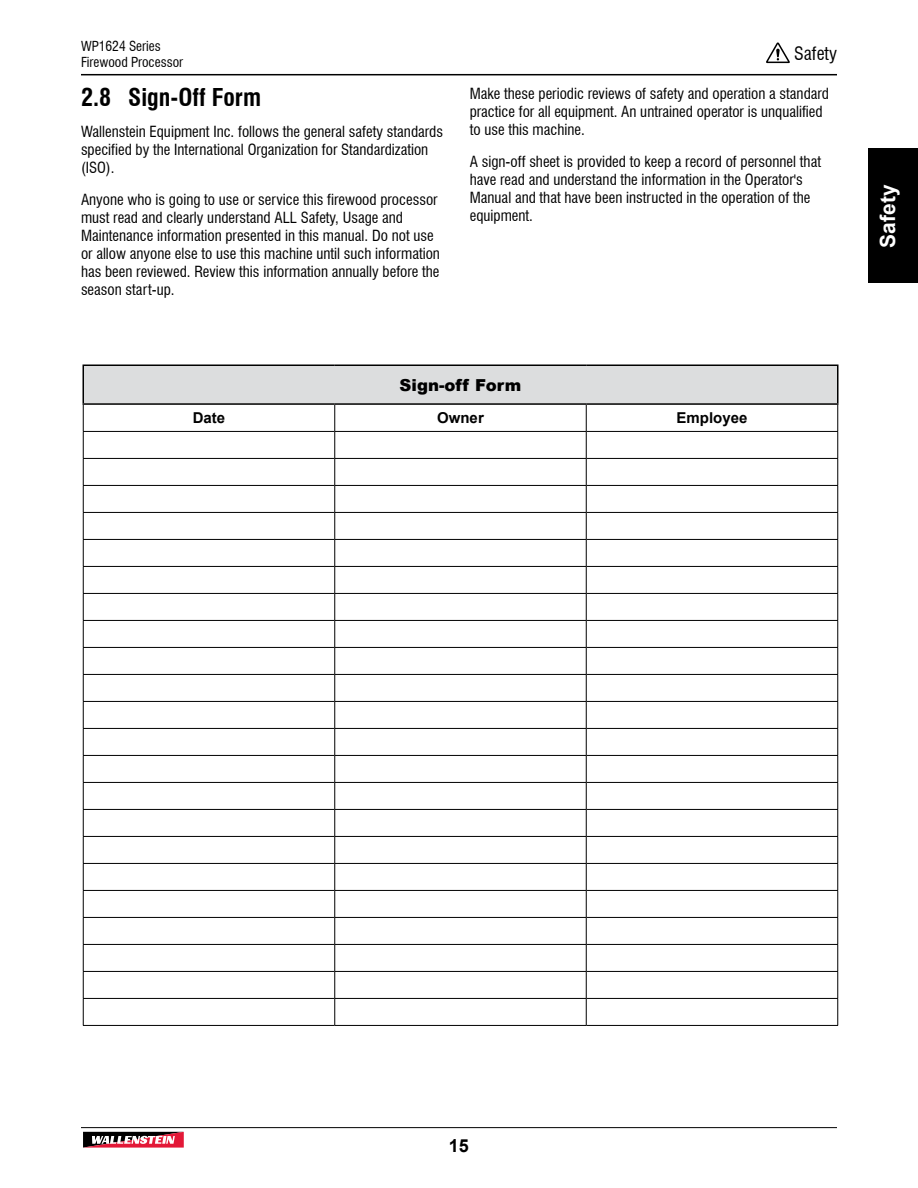
<style>
.page{position:relative;width:918px;height:1188px;background:#fff}
.page>*{position:absolute;margin:0;border:0;box-sizing:border-box;transform-origin:0 0}
.t1{font:700 condensed 24px "Swiss 721 BT";color:#000}
.t2{font:700 21px "Arial";color:#fff}
.t3{font:condensed 18px "Swiss 721 BT";color:#000}
.t4{font:700 18px "Arial";color:#000}
.t5{font:900 16.5px "Arial";color:#000}
.t6{font:condensed 15px/18px "Swiss 721 BT";color:#000}
.t7{font:700 15px "Arial";color:#000}
.t8{font:condensed 13.5px/16.2px "Swiss 721 BT";color:#000}
</style>
<div class="page">
<svg style="left:766px;top:42px;width:24px;height:21px"></svg>
<hr style="left:81px;top:74px;width:756px;height:1px;background:#000">
<hr style="left:81px;top:1127px;width:756px;height:1px;background:#000">
<svg style="left:83px;top:1132px;width:101px;height:16px"></svg>
<div style="left:868px;top:148px;width:50px;height:136px;background:#000"></div>
<div style="left:83px;top:365px;width:755px;height:39px;background:#dcddde"></div>
<hr style="left:83px;top:458px;width:252px;height:1px;background:#000">
<hr style="left:335px;top:458px;width:251px;height:1px;background:#000">
<hr style="left:586px;top:458px;width:252px;height:1px;background:#000">
<hr style="left:83px;top:485px;width:252px;height:1px;background:#000">
<hr style="left:335px;top:485px;width:251px;height:1px;background:#000">
<hr style="left:586px;top:485px;width:252px;height:1px;background:#000">
<hr style="left:83px;top:512px;width:252px;height:1px;background:#000">
<hr style="left:335px;top:512px;width:251px;height:1px;background:#000">
<hr style="left:586px;top:512px;width:252px;height:1px;background:#000">
<hr style="left:83px;top:539px;width:252px;height:1px;background:#000">
<hr style="left:335px;top:539px;width:251px;height:1px;background:#000">
<hr style="left:586px;top:539px;width:252px;height:1px;background:#000">
<hr style="left:83px;top:566px;width:252px;height:1px;background:#000">
<hr style="left:335px;top:566px;width:251px;height:1px;background:#000">
<hr style="left:586px;top:566px;width:252px;height:1px;background:#000">
<hr style="left:83px;top:593px;width:252px;height:1px;background:#000">
<hr style="left:335px;top:593px;width:251px;height:1px;background:#000">
<hr style="left:586px;top:593px;width:252px;height:1px;background:#000">
<hr style="left:83px;top:620px;width:252px;height:1px;background:#000">
<hr style="left:335px;top:620px;width:251px;height:1px;background:#000">
<hr style="left:586px;top:620px;width:252px;height:1px;background:#000">
<hr style="left:83px;top:647px;width:252px;height:1px;background:#000">
<hr style="left:335px;top:647px;width:251px;height:1px;background:#000">
<hr style="left:586px;top:647px;width:252px;height:1px;background:#000">
<hr style="left:83px;top:674px;width:252px;height:1px;background:#000">
<hr style="left:335px;top:674px;width:251px;height:1px;background:#000">
<hr style="left:586px;top:674px;width:252px;height:1px;background:#000">
<hr style="left:83px;top:701px;width:252px;height:1px;background:#000">
<hr style="left:335px;top:701px;width:251px;height:1px;background:#000">
<hr style="left:586px;top:701px;width:252px;height:1px;background:#000">
<hr style="left:83px;top:728px;width:252px;height:1px;background:#000">
<hr style="left:335px;top:728px;width:251px;height:1px;background:#000">
<hr style="left:586px;top:728px;width:252px;height:1px;background:#000">
<hr style="left:83px;top:755px;width:252px;height:1px;background:#000">
<hr style="left:335px;top:755px;width:251px;height:1px;background:#000">
<hr style="left:586px;top:755px;width:252px;height:1px;background:#000">
<hr style="left:83px;top:782px;width:252px;height:1px;background:#000">
<hr style="left:335px;top:782px;width:251px;height:1px;background:#000">
<hr style="left:586px;top:782px;width:252px;height:1px;background:#000">
<hr style="left:83px;top:809px;width:252px;height:1px;background:#000">
<hr style="left:335px;top:809px;width:251px;height:1px;background:#000">
<hr style="left:586px;top:809px;width:252px;height:1px;background:#000">
<hr style="left:83px;top:836px;width:252px;height:1px;background:#000">
<hr style="left:335px;top:836px;width:251px;height:1px;background:#000">
<hr style="left:586px;top:836px;width:252px;height:1px;background:#000">
<hr style="left:83px;top:863px;width:252px;height:1px;background:#000">
<hr style="left:335px;top:863px;width:251px;height:1px;background:#000">
<hr style="left:586px;top:863px;width:252px;height:1px;background:#000">
<hr style="left:83px;top:890px;width:252px;height:1px;background:#000">
<hr style="left:335px;top:890px;width:251px;height:1px;background:#000">
<hr style="left:586px;top:890px;width:252px;height:1px;background:#000">
<hr style="left:83px;top:917px;width:252px;height:1px;background:#000">
<hr style="left:335px;top:917px;width:251px;height:1px;background:#000">
<hr style="left:586px;top:917px;width:252px;height:1px;background:#000">
<hr style="left:83px;top:944px;width:252px;height:1px;background:#000">
<hr style="left:335px;top:944px;width:251px;height:1px;background:#000">
<hr style="left:586px;top:944px;width:252px;height:1px;background:#000">
<hr style="left:83px;top:971px;width:252px;height:1px;background:#000">
<hr style="left:335px;top:971px;width:251px;height:1px;background:#000">
<hr style="left:586px;top:971px;width:252px;height:1px;background:#000">
<hr style="left:83px;top:998px;width:252px;height:1px;background:#000">
<hr style="left:335px;top:998px;width:251px;height:1px;background:#000">
<svg style="left:334px;top:405px;width:1px;height:620px"></svg>
<hr style="left:586px;top:998px;width:252px;height:1px;background:#000">
<svg style="left:586px;top:405px;width:1px;height:620px"></svg>
<hr style="left:83px;top:1025px;width:252px;height:1px;background:#000">
<hr style="left:335px;top:1025px;width:251px;height:1px;background:#000">
<hr style="left:586px;top:1025px;width:252px;height:1px;background:#000">
<hr style="left:83px;top:364px;width:252px;height:2px;background:#000">
<hr style="left:83px;top:366px;width:1px;height:37px;background:#000">
<hr style="left:335px;top:364px;width:251px;height:2px;background:#000">
<hr style="left:586px;top:364px;width:253px;height:2px;background:#000">
<hr style="left:837px;top:366px;width:2px;height:37px;background:#000">
<hr style="left:83px;top:403px;width:252px;height:2px;background:#000">
<hr style="left:335px;top:403px;width:251px;height:2px;background:#000">
<hr style="left:586px;top:403px;width:253px;height:2px;background:#000">
<svg style="left:83px;top:405px;width:1px;height:620px"></svg>
<svg style="left:837px;top:405px;width:1px;height:620px"></svg>
<hr style="left:83px;top:431px;width:252px;height:1px;background:#000">
<hr style="left:335px;top:431px;width:251px;height:1px;background:#000">
<hr style="left:586px;top:431px;width:252px;height:1px;background:#000">
<p class="t8" style="left:81px;top:38px;width:104px">WP1624 Series<br>Firewood Processor</p>
<h1 class="t1" style="left:81px;top:83px;width:182px">2.8 Sign-Off Form</h1>
<p class="t6" style="left:81px;top:123px;width:363px">Wallenstein Equipment Inc. follows the general safety standards specified by the International Organization for Standardization (ISO).</p>
<p class="t6" style="left:81px;top:191px;width:361px">Anyone who is going to use or service this firewood processor must read and clearly understand ALL Safety, Usage and Maintenance information presented in this manual. Do not use or allow anyone else to use this machine until such information has been reviewed. Review this information annually before the season start-up.</p>
<p class="t3" style="left:794px;top:43px;width:44px">Safety</p>
<p class="t6" style="left:470px;top:85px;width:361px">Make these periodic reviews of safety and operation a standard practice for all equipment. An untrained operator is unqualified to use this machine.</p>
<p class="t6" style="left:470px;top:152px;width:353px">A sign-off sheet is provided to keep a record of personnel that have read and understand the information in the Operator's Manual and that have been instructed in the operation of the equipment.</p>
<p class="t5" style="left:400px;top:373px;width:123px">Sign-off Form</p>
<p class="t7" style="left:193px;top:408px;width:34px">Date</p>
<p class="t7" style="left:437px;top:408px;width:48px">Owner</p>
<p class="t7" style="left:677px;top:408px;width:72px">Employee</p>
<h2 class="t2" style="left:873px;top:248px;width:65px;rotate:-90deg">Safety</h2>
<p class="t4" style="left:449px;top:1133px;width:22px">15</p>
</div>
